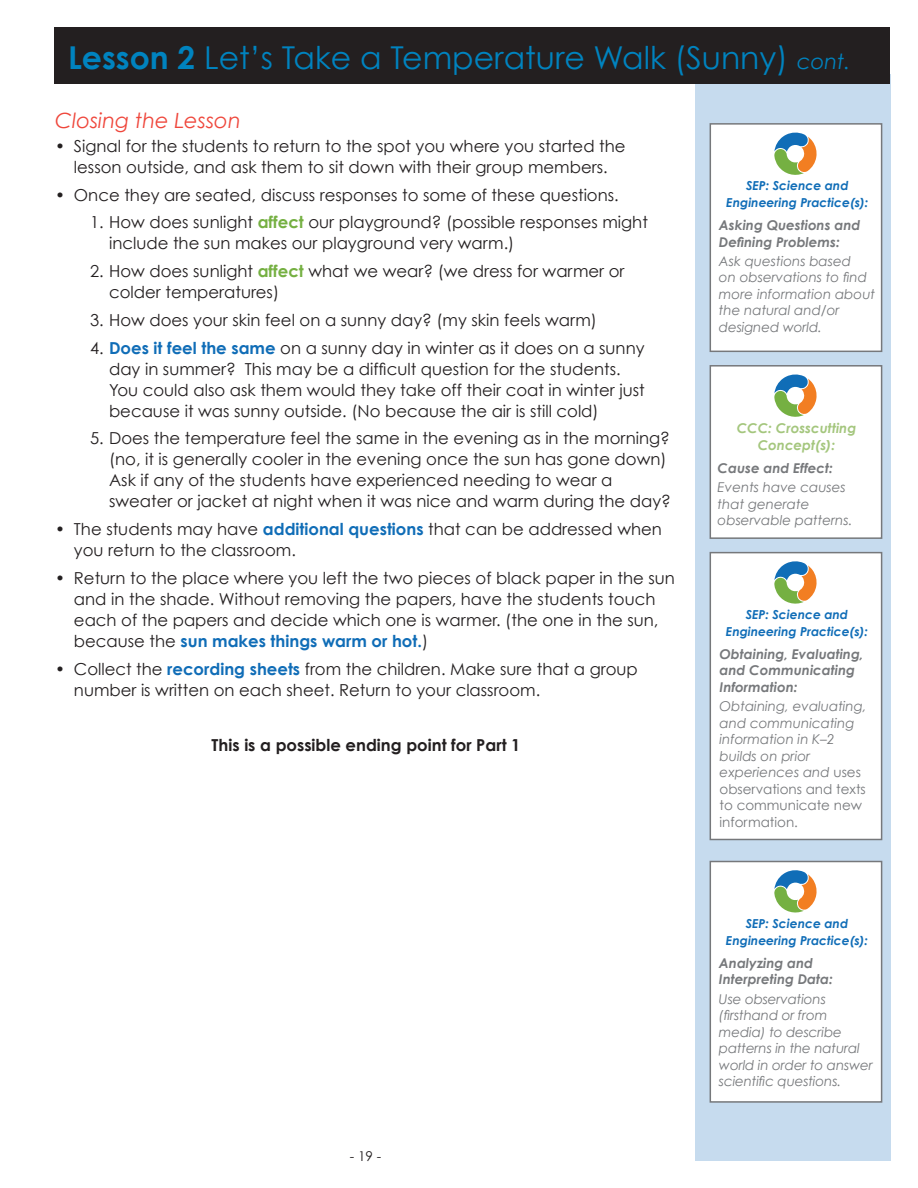
<style>
.page{position:relative;width:918px;height:1188px;background:#fff}
.page>*{position:absolute;margin:0;border:0;box-sizing:border-box;transform-origin:0 0}
.t1{font:31.5px "Century Gothic";color:#0083bf}
.t2{font:italic 21px "Century Gothic";color:#ef473c}
.t3{font:16.5px/21px "Century Gothic";color:#231f20}
.t4{font:700 16.5px "Century Gothic";color:#231f20}
.t5{font:italic 13.5px/16.5px "Century Gothic";color:#76787b}
.t6{font:italic 700 13.5px/16.5px "Century Gothic";color:#76787b}
.t7{font:italic 700 13.5px/16.5px "Century Gothic";color:#a4c67d;text-align:center}
.t8{font:13.5px "Century Gothic";color:#231f20}
.t9{font:italic 700 12.3px/16.5px "Century Gothic";color:#106db7;text-align:center}
.s1{font-weight:700}
.s2{font-style:italic;font-size:21px}
.s3{font-weight:700;color:#75b042}
.s4{font-weight:700;color:#106db7}
.s5{font-style:normal}
</style>
<div class="page">
<div style="left:696px;top:75px;width:195px;height:1086px;background:#c6dbee"></div>
<div style="left:710px;top:123px;width:172px;height:229px;background:#fff;border:2px solid #76787b"></div>
<svg style="left:774px;top:132px;width:43px;height:43px"></svg>
<div style="left:710px;top:365px;width:172px;height:174px;background:#fff;border:2px solid #76787b"></div>
<svg style="left:774px;top:374px;width:43px;height:43px"></svg>
<div style="left:710px;top:552px;width:172px;height:288px;background:#fff;border:2px solid #76787b"></div>
<svg style="left:774px;top:561px;width:43px;height:43px"></svg>
<div style="left:710px;top:861px;width:172px;height:242px;background:#fff;border:2px solid #76787b"></div>
<svg style="left:774px;top:870px;width:43px;height:43px"></svg>
<div style="left:54px;top:27px;width:836px;height:56px;background:#231f20"></div>
<h1 class="t1" style="left:68px;top:38px;width:784px"><span class="s1">Lesson 2</span> Let’s Take a Temperature Walk (Sunny) <span class="s2">cont.</span></h1>
<p class="t2" style="left:55px;top:108px;width:187px">Closing the Lesson</p>
<p class="t3" style="left:55px;top:135px;width:572px;text-align:center">• Signal for the students to return to the spot you where you started the lesson outside, and ask them to sit down with their group members.</p>
<p class="t3" style="left:55px;top:184px;width:565px">• Once they are seated, discuss responses to some of these questions.</p>
<p class="t3" style="left:109px;top:212px;width:540px;text-indent:-19px">1. How does sunlight <span class="s3">affect</span> our playground? (possible responses might include the sun makes our playground very warm.)</p>
<p class="t3" style="left:109px;top:260px;width:517px;text-indent:-19px">2. How does sunlight <span class="s3">affect</span> what we wear? (we dress for warmer or colder temperatures)</p>
<p class="t3" style="left:90px;top:309px;width:508px">3. How does your skin feel on a sunny day? (my skin feels warm)</p>
<p class="t3" style="left:109px;top:337px;width:537px;text-indent:-19px">4. <span class="s4">Does it feel the same</span> on a sunny day in winter as it does on a sunny day in summer? This may be a difficult question for the students.<br>You could also ask them would they take off their coat in winter just because it was sunny outside. (No because the air is still cold)</p>
<p class="t3" style="left:109px;top:428px;width:563px;text-indent:-19px">5. Does the temperature feel the same in the evening as in the morning? (no, it is generally cooler in the evening once the sun has gone down)<br>Ask if any of the students have experienced needing to wear a sweater or jacket at night when it was nice and warm during the day?</p>
<p class="t3" style="left:74px;top:518px;width:589px;text-indent:-19px">• The students may have <span class="s4">additional questions</span> that can be addressed when you return to the classroom.</p>
<p class="t3" style="left:74px;top:567px;width:602px;text-indent:-19px">• Return to the place where you left the two pieces of black paper in the sun and in the shade. Without removing the papers, have the students touch each of the papers and decide which one is warmer. (the one in the sun, because the <span class="s4">sun makes things warm or hot.</span>)</p>
<p class="t3" style="left:74px;top:658px;width:565px;text-indent:-19px">• Collect the <span class="s4">recording sheets</span> from the children. Make sure that a group number is written on each sheet. Return to your classroom.</p>
<p class="t4" style="left:212px;top:735px;width:310px">This is a possible ending point for Part 1</p>
<p class="t8" style="left:350px;top:1148px;width:33px">- 19 -</p>
<p class="t9" style="left:726px;top:177px;width:144px">SEP: Science and<br>Engineering Practice(s):</p>
<p class="t6" style="left:719px;top:217px;width:143px">Asking Questions and<br>Defining Problems:</p>
<p class="t5" style="left:719px;top:253px;width:158px">Ask questions based<br>on observations to find more information about the natural and/or designed world.</p>
<p class="t7" style="left:737px;top:420px;width:121px">CCC: Crosscutting<br>Concept(s):</p>
<p class="t6" style="left:718px;top:459px;width:117px">Cause and Effect:</p>
<p class="t5" style="left:718px;top:479px;width:136px">Events have causes that generate observable patterns.</p>
<p class="t9" style="left:726px;top:606px;width:144px">SEP: Science and<br>Engineering Practice(s):</p>
<p class="t6" style="left:720px;top:645px;width:146px">Obtaining, Evaluating, and Communicating<br>Information:</p>
<p class="t5" style="left:720px;top:698px;width:149px">Obtaining, evaluating, and communicating information in K–2 builds on prior experiences and <span class="s5">uses observations and texts to communicate new information.</span></p>
<p class="t9" style="left:726px;top:915px;width:144px">SEP: Science and<br>Engineering Practice(s):</p>
<p class="t6" style="left:719px;top:954px;width:115px">Analyzing and<br>Interpreting Data:</p>
<p class="t5" style="left:719px;top:990px;width:156px">Use observations (firsthand or from media) to describe patterns in the natural world in order to answer scientific questions.</p>
</div>
